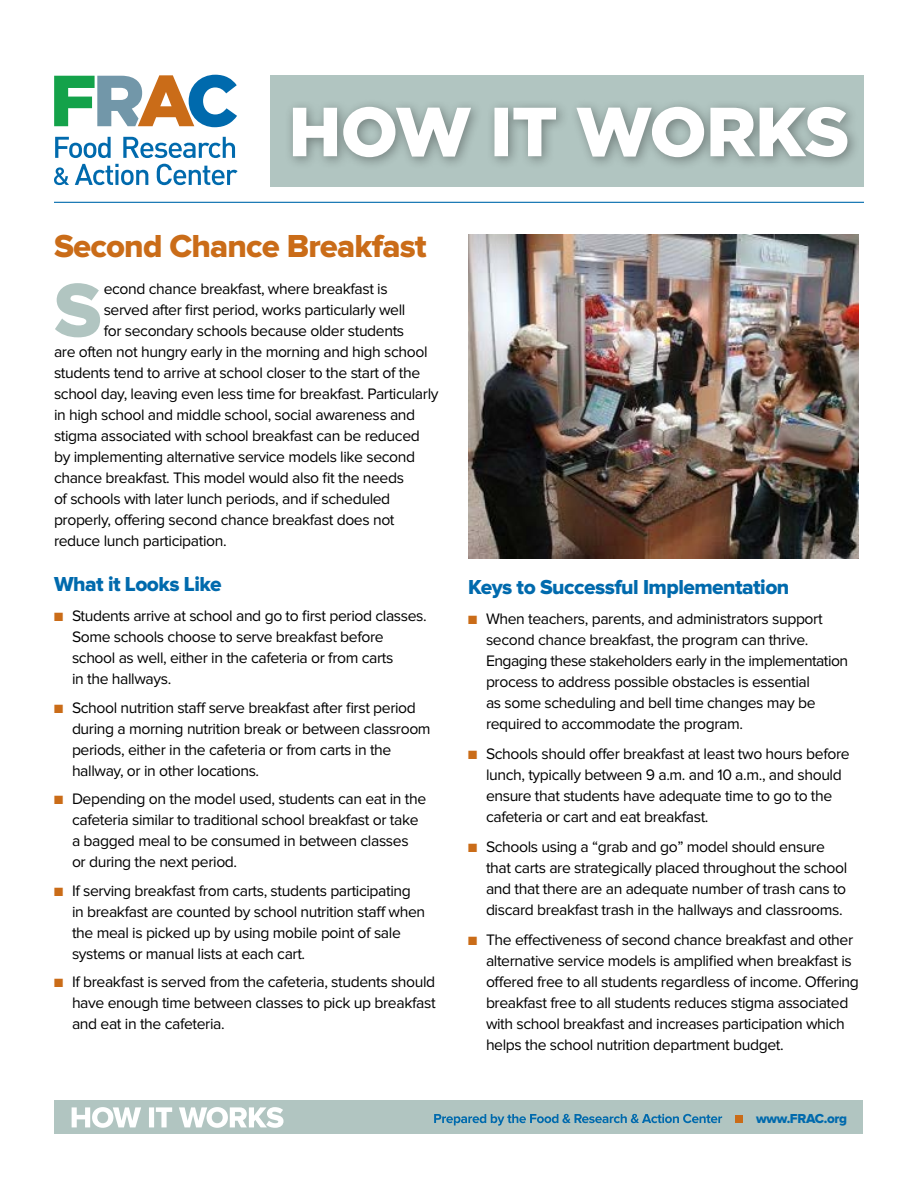
<style>
.page{position:relative;width:918px;height:1188px;background:#fff}
.page>*{position:absolute;margin:0;border:0;box-sizing:border-box;transform-origin:0 0}
.t1{font:78.75px "Proxima Nova Extrabld";color:#b1c5c1}
.t2{font:33px "Proxima Nova Extrabld";letter-spacing:-.025em;color:#ca6c18}
.t3{font:21px "Proxima Nova Extrabld";letter-spacing:-.025em;color:#006aad}
.t4{font:15.75px/21px "Proxima Nova";letter-spacing:-.025em;color:#000}
.t5{font:13.5px "Proxima Nova Extrabld";letter-spacing:-.025em;color:#006aad}
.s1{color:#ca6c18}
</style>
<div class="page">
<div style="left:55px;top:1101px;width:808px;height:33px;background:#b1c5c1"></div>
<div style="left:736px;top:1116px;width:7px;height:7px;background:#ca6c18"></div>
<svg style="left:72px;top:1107px;width:212px;height:21px"></svg>
<svg style="left:434px;top:1114px;width:288px;height:12px"></svg>
<div style="left:271px;top:76px;width:593px;height:111px;background:#b1c5c1"></div>
<svg style="left:54px;top:75px;width:183px;height:52px"></svg>
<svg style="left:55px;top:137px;width:56px;height:21px"></svg>
<svg style="left:123px;top:137px;width:112px;height:21px"></svg>
<svg style="left:54px;top:167px;width:15px;height:18px"></svg>
<svg style="left:75px;top:164px;width:73px;height:21px"></svg>
<svg style="left:157px;top:164px;width:81px;height:21px"></svg>
<hr style="left:54px;top:202px;width:810px;height:1px;background:#006aad">
<div style="left:284px;top:98px;width:577px;height:72px;background:#000;opacity:.35"></div>
<svg style="left:293px;top:107px;width:554px;height:50px"></svg>
<img style="left:469px;top:234px;width:390px;height:325px">
<h2 class="t2" style="left:54px;top:230px;width:374px">Second Chance Breakfast</h2>
<h1 class="t1" style="left:54px;top:274px;width:49px">S</h1>
<p class="t4" style="left:104px;top:279px;width:286px">econd chance breakfast, where breakfast is</p>
<p class="t4" style="left:104px;top:300px;width:303px">served after first period, works particularly well</p>
<p class="t4" style="left:104px;top:321px;width:302px">for secondary schools because older students</p>
<p class="t4" style="left:54px;top:342px;width:375px">are often not hungry early in the morning and high school</p>
<p class="t4" style="left:54px;top:363px;width:368px">students tend to arrive at school closer to the start of the</p>
<p class="t4" style="left:54px;top:384px;width:386px">school day, leaving even less time for breakfast. Particularly</p>
<p class="t4" style="left:54px;top:405px;width:363px">in high school and middle school, social awareness and</p>
<p class="t4" style="left:54px;top:426px;width:367px">stigma associated with school breakfast can be reduced</p>
<p class="t4" style="left:54px;top:447px;width:363px">by implementing alternative service models like second</p>
<p class="t4" style="left:54px;top:468px;width:352px">chance breakfast. This model would also fit the needs</p>
<p class="t4" style="left:54px;top:489px;width:338px">of schools with later lunch periods, and if scheduled</p>
<p class="t4" style="left:54px;top:510px;width:342px">properly, offering second chance breakfast does not</p>
<p class="t4" style="left:54px;top:531px;width:174px">reduce lunch participation.</p>
<h3 class="t3" style="left:54px;top:575px;width:169px">What it Looks Like</h3>
<p class="t4" style="left:72px;top:606px;width:356px;text-indent:-18px"><span class="s1">■</span> Students arrive at school and go to first period classes.<br>Some schools choose to serve breakfast before school as well, either in the cafeteria or from carts<br>in the hallways.</p>
<p class="t4" style="left:72px;top:698px;width:360px;text-indent:-18px"><span class="s1">■</span> School nutrition staff serve breakfast after first period during a morning nutrition break or between classroom periods, either in the cafeteria or from carts in the hallway, or in other locations.</p>
<p class="t4" style="left:72px;top:789px;width:356px;text-indent:-18px"><span class="s1">■</span> Depending on the model used, students can eat in the cafeteria similar to traditional school breakfast or take a bagged meal to be consumed in between classes or during the next period.</p>
<p class="t4" style="left:72px;top:881px;width:355px;text-indent:-18px"><span class="s1">■</span> If serving breakfast from carts, students participating in breakfast are counted by school nutrition staff when the meal is picked up by using mobile point of sale systems or manual lists at each cart.</p>
<p class="t4" style="left:72px;top:972px;width:365px;text-align:justify;text-indent:-18px"><span class="s1">■</span> If breakfast is served from the cafeteria, students should have enough time between classes to pick up breakfast and eat in the cafeteria.</p>
<h3 class="t3" style="left:468px;top:577px;width:323px">Keys to Successful Implementation</h3>
<p class="t4" style="left:486px;top:609px;width:364px;text-indent:-18px"><span class="s1">■</span> When teachers, parents, and administrators support second chance breakfast, the program can thrive.<br>Engaging these stakeholders early in the implementation process to address possible obstacles is essential<br>as some scheduling and bell time changes may be required to accommodate the program.</p>
<p class="t4" style="left:486px;top:744px;width:365px;text-indent:-18px"><span class="s1">■</span> Schools should offer breakfast at least two hours before lunch, typically between 9 a.m. and 10 a.m., and should ensure that students have adequate time to go to the cafeteria or cart and eat breakfast.</p>
<p class="t4" style="left:486px;top:837px;width:363px;text-indent:-18px"><span class="s1">■</span> Schools using a “grab and go” model should ensure that carts are strategically placed throughout the school and that there are an adequate number of trash cans to discard breakfast trash in the hallways and classrooms.</p>
<p class="t4" style="left:486px;top:930px;width:374px;text-indent:-18px"><span class="s1">■</span> The effectiveness of second chance breakfast and other alternative service models is amplified when breakfast is offered free to all students regardless of income. Offering breakfast free to all students reduces stigma associated with school breakfast and increases participation which helps the school nutrition department budget.</p>
<p class="t5" style="left:756px;top:1113px;width:92px">www.FRAC.org</p>
</div>
